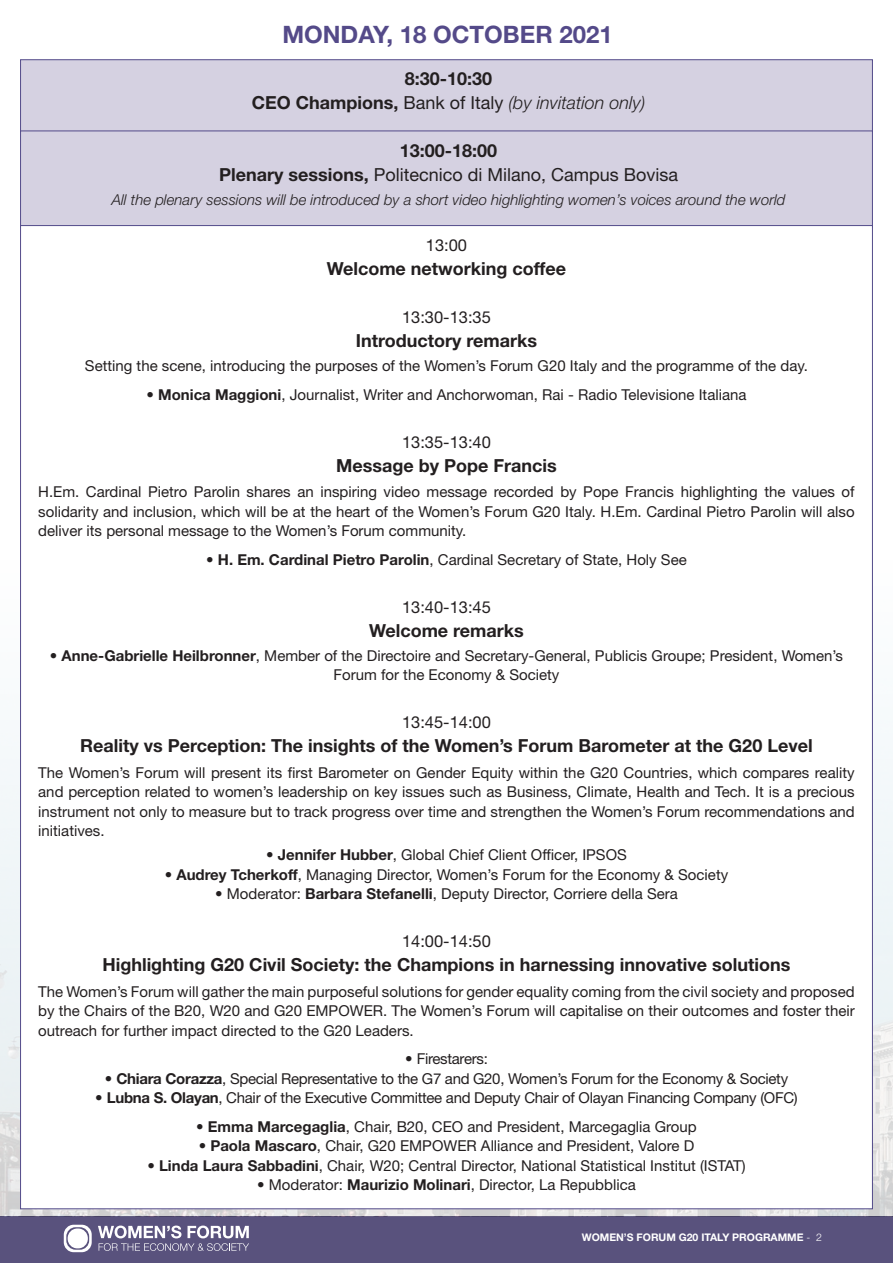
<style>
.page{position:relative;width:893px;height:1263px;background:#fff}
.page>*{position:absolute;margin:0;border:0;box-sizing:border-box;transform-origin:0 0}
.t1{font:700 24px "Helvetica Neue LT Std";color:#544a89}
.t2{font:700 18px/24px "Helvetica Neue LT Std";color:#231f20;text-align:center}
.t3{font:18px/24px "Helvetica Neue LT Std";color:#231f20;text-align:center}
.t4{font:16.5px "Helvetica Neue LT Std";color:#231f20}
.t5{font:15px/19.5px "Helvetica Neue LT Std";color:#231f20;text-align:justify}
.t6{font:15px "Helvetica Neue LT Std";letter-spacing:-.02em;color:#231f20}
.t7{font:italic 300 15px "Helvetica Neue LT Std";color:#231f20}
.t8{font:700 10.5px "Helvetica Neue LT Std";color:#fff}
.s1{font-weight:400}
.s2{font-weight:300;font-style:italic}
.s3{font-weight:700}
.s4{font-weight:300}
</style>
<div class="page">
<div style="left:0;top:1216px;width:893px;height:47px;background:#59527d"></div>
<svg style="left:98px;top:1225px;width:151px;height:26px"></svg>
<svg style="left:64px;top:1225px;width:28px;height:27px"></svg>
<div style="left:68px;top:1228px;width:20px;height:20px;background:#fff;border-radius:10px"></div>
<img style="left:0;top:746px;width:893px;height:470px">
<div style="left:20px;top:60px;width:853px;height:72px;background:#d5d1e1;border:1px solid #534b8a"></div>
<div style="left:20px;top:131px;width:853px;height:96px;background:#d5d1e1"></div>
<div style="left:20px;top:225px;width:853px;height:984px;background:#fff;border:1px solid #534b8a"></div>
<h1 class="t1" style="left:282px;top:19px;width:332px">MONDAY, 18 OCTOBER 2021</h1>
<p class="t2" style="left:252px;top:67px;width:395px">8:30-10:30<br>CEO Champions, <span class="s1">Bank of Italy</span> <span class="s2">(by invitation only)</span></p>
<p class="t3" style="left:219px;top:138px;width:461px"><span class="s3">13:00-18:00<br>Plenary sessions,</span> Politecnico di Milano, Campus Bovisa</p>
<p class="t7" style="left:112px;top:190px;width:675px">All the plenary sessions will be introduced by a short video highlighting women’s voices around the world</p>
<p class="t4" style="left:426px;top:235px;width:43px">13:00</p>
<p class="t2" style="left:327px;top:256px;width:241px">Welcome networking coffee</p>
<p class="t4" style="left:402px;top:307px;width:90px">13:30-13:35</p>
<p class="t2" style="left:356px;top:328px;width:183px">Introductory remarks</p>
<p class="t5" style="left:85px;top:356px;width:724px">Setting the scene, introducing the purposes of the Women’s Forum G20 Italy and the programme of the day.</p>
<p class="t5" style="left:146px;top:384px;width:601px">• <span class="s3">Monica Maggioni</span>, Journalist, Writer and Anchorwoman, Rai - Radio Televisione Italiana</p>
<p class="t4" style="left:402px;top:432px;width:90px">13:35-13:40</p>
<p class="t2" style="left:336px;top:453px;width:222px">Message by Pope Francis</p>
<p class="t5" style="left:38px;top:482px;width:818px">H.Em. Cardinal Pietro Parolin shares an inspiring video message recorded by Pope Francis highlighting the values of solidarity and inclusion, which will be at the heart of the Women’s Forum G20 Italy. H.Em. Cardinal Pietro Parolin will also deliver its personal message to the Women’s Forum community.</p>
<p class="t5" style="left:206px;top:549px;width:482px">• <span class="s3">H. Em. Cardinal Pietro Parolin</span>, Cardinal Secretary of State, Holy See</p>
<p class="t4" style="left:402px;top:597px;width:90px">13:40-13:45</p>
<p class="t2" style="left:369px;top:618px;width:156px">Welcome remarks</p>
<p class="t5" style="left:50px;top:645px;width:795px;text-align:center">• <span class="s3">Anne-Gabrielle Heilbronner</span>, Member of the Directoire and Secretary-General, Publicis Groupe; President, Women’s<br>Forum for the Economy &amp; Society</p>
<p class="t4" style="left:402px;top:712px;width:90px">13:45-14:00</p>
<p class="t2" style="left:80px;top:733px;width:734px">Reality vs Perception: The insights of the Women’s Forum Barometer at the G20 Level</p>
<p class="t5" style="left:38px;top:762px;width:818px">The Women’s Forum will present its first Barometer on Gender Equity within the G20 Countries, which compares reality and perception related to women’s leadership on key issues such as Business, Climate, Health and Tech. It is a precious instrument not only to measure but to track progress over time and strengthen the Women’s Forum recommendations and initiatives.</p>
<p class="t5" style="left:266px;top:845px;width:362px">• <span class="s3">Jennifer Hubber</span>, Global Chief Client Officer, IPSOS</p>
<p class="t5" style="left:165px;top:864px;width:565px">• <span class="s3">Audrey Tcherkoff</span>, Managing Director, Women’s Forum for the Economy &amp; Society</p>
<p class="t5" style="left:215px;top:884px;width:464px">• Moderator: <span class="s3">Barbara Stefanelli</span>, Deputy Director, Corriere della Sera</p>
<p class="t4" style="left:402px;top:931px;width:90px">14:00-14:50</p>
<p class="t2" style="left:102px;top:952px;width:690px">Highlighting G20 Civil Society: the Champions in harnessing innovative solutions</p>
<p class="t5" style="left:38px;top:981px;width:818px">The Women’s Forum will gather the main purposeful solutions for gender equality coming from the civil society and proposed by the Chairs of the B20, W20 and G20 EMPOWER. The Women’s Forum will capitalise on their outcomes and foster their outreach for further impact directed to the G20 Leaders.</p>
<p class="t6" style="left:405px;top:1050px;width:84px">• Firestarers:</p>
<p class="t6" style="left:105px;top:1069px;width:685px">• <span class="s3">Chiara Corazza</span>, Special Representative to the G7 and G20, Women’s Forum for the Economy &amp; Society</p>
<p class="t6" style="left:95px;top:1089px;width:704px">• <span class="s3">Lubna S. Olayan</span>, Chair of the Executive Committee and Deputy Chair of Olayan Financing Company (OFC)</p>
<p class="t5" style="left:196px;top:1116px;width:502px">• <span class="s3">Emma Marcegaglia</span>, Chair, B20, CEO and President, Marcegaglia Group</p>
<p class="t5" style="left:199px;top:1136px;width:497px">• <span class="s3">Paola Mascaro</span>, Chair, G20 EMPOWER Alliance and President, Valore D</p>
<p class="t5" style="left:147px;top:1155px;width:600px">• <span class="s3">Linda Laura Sabbadini</span>, Chair, W20; Central Director, National Statistical Institut (ISTAT)</p>
<p class="t5" style="left:257px;top:1175px;width:380px">• Moderator: <span class="s3">Maurizio Molinari</span>, Director, La Repubblica</p>
<p class="t8" style="left:582px;top:1230px;width:242px">WOMEN’S FORUM G20 ITALY PROGRAMME <span class="s4">- 2</span></p>
</div>
